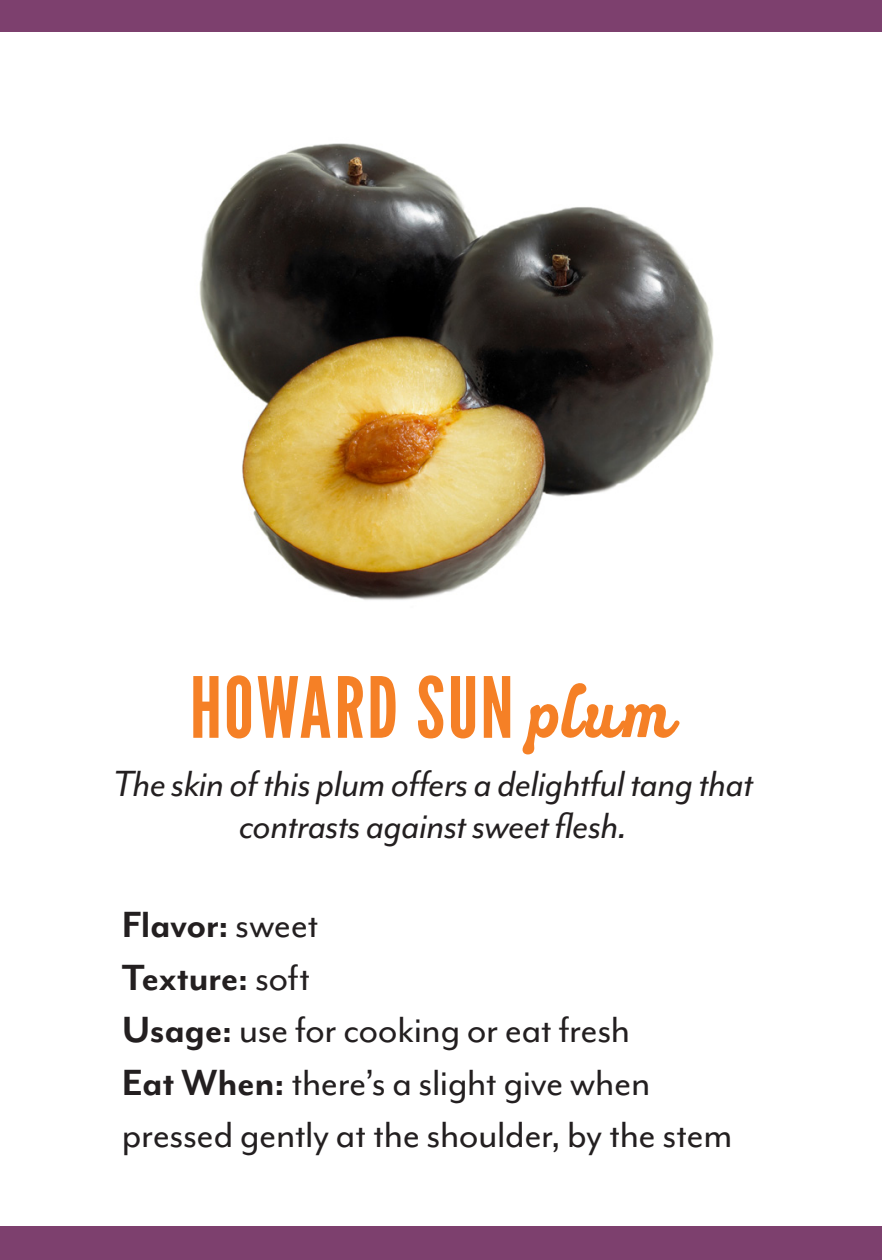
<style>
.page{position:relative;width:882px;height:1260px;background:#fff}
.page>*{position:absolute;margin:0;border:0;box-sizing:border-box;transform-origin:0 0}
.Citrus_Name{font:84px "League Gothic";letter-spacing:.03em;color:#f58026}
.Paragraph{font:42px/52.5px "Mr Eaves Mod OT";letter-spacing:-.015em;color:#231f20}
.Paragraph-2{font:italic 42px/42px "Mr Eaves Mod OT";letter-spacing:-.01em;color:#231f20;text-align:center}
.Paragraph-3{font:700 42px "Mr Eaves Mod OT";letter-spacing:-.01em;color:#231f20}
.s1{font-family:"BN Rendall Script Cursive";font-size:70px}
.s2{font-weight:400}
.s3{font-weight:700}
</style>
<div class="page">
<div style="left:0;top:1227px;width:882px;height:33px;background:#7d406e"></div>
<div style="left:0;top:0;width:882px;height:32px;background:#7d406e"></div>
<img style="left:199px;top:143px;width:515px;height:457px">
<p class="Citrus_Name" style="left:190px;top:650px;width:489px">HOWARD SUN <span class="s1">plum</span></p>
<p class="Paragraph-2" style="left:113px;top:762px;width:642px">The skin of this plum offers a delightful tang that contrasts against sweet flesh.</p>
<p class="Paragraph-3" style="left:122px;top:901px;width:199px">Flavor: <span class="s2">sweet</span></p>
<p class="Paragraph-3" style="left:122px;top:953px;width:190px">Texture: <span class="s2">soft</span></p>
<p class="Paragraph" style="left:122px;top:1003px;width:510px"><span class="s3">Usage:</span> use for cooking or eat fresh</p>
<p class="Paragraph" style="left:122px;top:1056px;width:612px"><span class="s3">Eat When:</span> there’s a slight give when pressed gently at the shoulder, by the stem</p>
</div>
